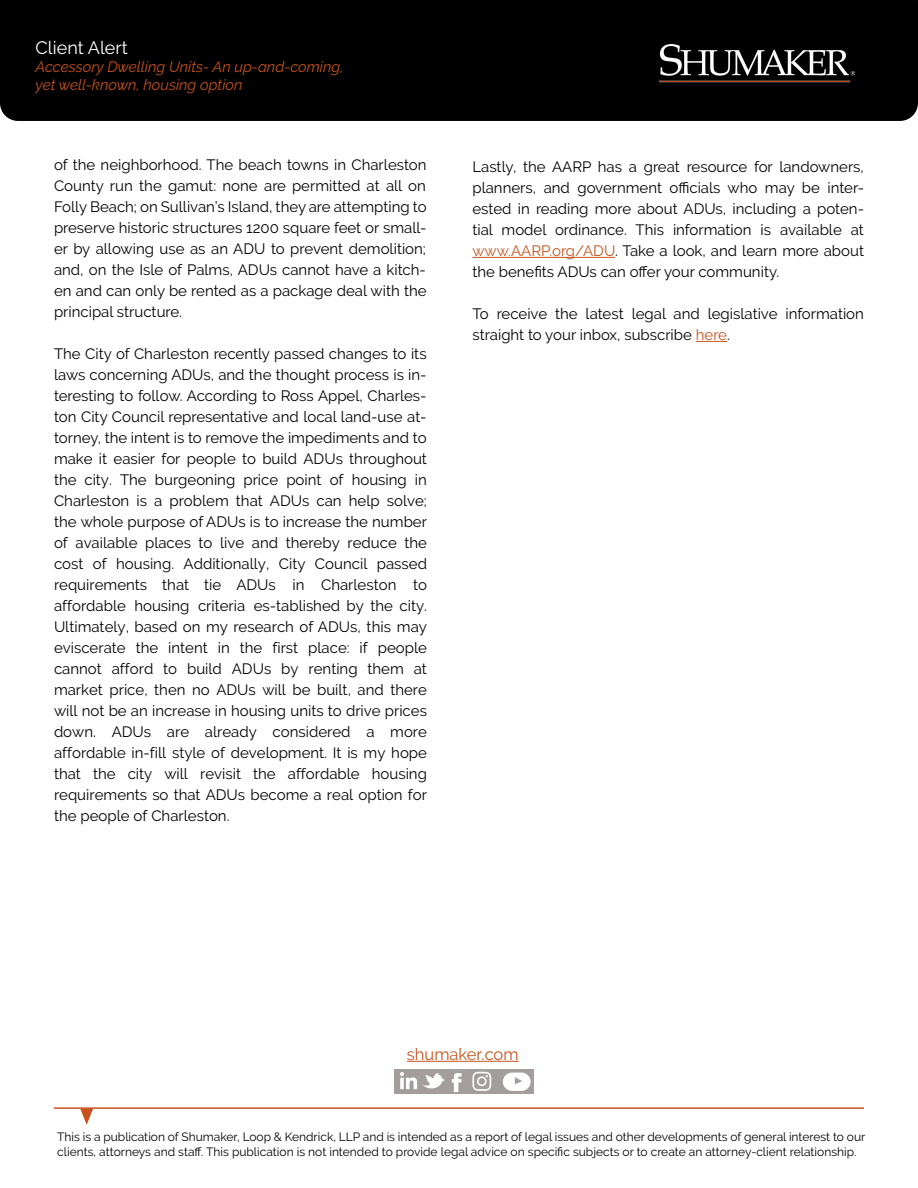
<style>
.page{position:relative;width:918px;height:1188px;background:#fff}
.page>*{position:absolute;margin:0;border:0;box-sizing:border-box;transform-origin:0 0}
.t1{font:18px "Raleway";color:#fff}
.t2{font:16.5px "Raleway";color:#c7521b}
.t3{font:15px/21px "Raleway";color:#000;text-align:justify}
.t4{font:italic 15px/18px "Raleway";color:#c7521b}
.t5{font:12px/15px "Raleway";color:#000}
.s1{font-style:inherit}
.s2{color:#c7521b}
</style>
<div class="page">
<div style="left:0;top:0;width:918px;height:121px;background:#000"></div>
<img style="left:659px;top:44px;width:196px;height:39px">
<hr style="left:472px;top:257px;width:143px;height:1px;background:#c7521b">
<hr style="left:696px;top:341px;width:31px;height:1px;background:#c7521b">
<hr style="left:54px;top:1107px;width:810px;height:2px;background:#c7521b">
<svg style="left:80px;top:1109px;width:13px;height:16px"></svg>
<hr style="left:407px;top:1061px;width:112px;height:1px;background:#c7521b">
<div style="left:394px;top:1069px;width:140px;height:25px;background:#a39d9d"></div>
<img style="left:400px;top:1072px;width:45px;height:18px">
<img style="left:451px;top:1073px;width:11px;height:20px">
<div style="left:503px;top:1073px;width:28px;height:18px;background:#fff;border-radius:9px"></div>
<svg style="left:515px;top:1077px;width:7px;height:7px"></svg>
<img style="left:472px;top:1071px;width:20px;height:20px">
<p class="t1" style="left:36px;top:37px;width:94px">Client Alert</p>
<p class="t4" style="left:36px;top:57px;width:310px">Accessory Dwelling Units- An up-and-coming, yet well-known, housing option</p>
<p class="t3" style="left:54px;top:154px;width:374px">of the neighborhood. The beach towns in Charleston County run the gamut: none are permitted at all on Folly Beach; on Sullivan’s Island, they are attempting to preserve historic structures 1200 square feet or small&shy;er by allowing use as an ADU to prevent demolition; and, on the Isle of Palms, ADUs cannot have a kitch&shy;en and can only be rented as a package deal with the principal structure.</p>
<p class="t3" style="left:54px;top:343px;width:375px">The City of Charleston recently passed changes to its laws concerning ADUs, and the thought process is in&shy;teresting to follow. According to Ross Appel, Charles&shy;ton City Council representative and local land-use at&shy;torney, the intent is to remove the impediments and to make it easier for people to build ADUs throughout the <span class="s1">c</span>ity. The burgeoning price point of housing in Charleston is a problem that ADUs can help solve; the whole purpose of ADUs is to increase the number of available places to live and thereby reduce the cost of housing. Additionally, City Council passed requirements that tie ADUs in Charleston to affordable housing criteria es-tablished by the city.<br>Ultimately, based on my research of ADUs, this may eviscerate the intent in the first place: if people cannot afford to build ADUs by renting them at market price, then no ADUs will be built, and there will not be an increase in housing units to drive prices down. ADUs are already considered a more affordable in-fill style of development. It is my hope that the <span class="s1">c</span>ity will revisit the affordable housing requirements so that ADUs become a real option for the people of Charleston.</p>
<p class="t3" style="left:472px;top:156px;width:393px">Lastly, the AARP has a great resource for landowners, planners, and government officials who may be inter&shy;ested in reading more about ADUs, including a poten&shy;tial model ordinance. This information is available at <span class="s2">www.AARP.org/ADU</span>. Take a look, and learn more about the benefits ADUs can offer your community.</p>
<p class="t3" style="left:472px;top:303px;width:393px">To receive the latest legal and legislative information straight to your inbox, subscribe <span class="s2">here</span>.</p>
<p class="t2" style="left:407px;top:1045px;width:113px">shumaker.com</p>
<p class="t5" style="left:57px;top:1129px;width:810px">This is a publication of Shumaker, Loop &amp; Kendrick, LLP and is intended as a report of legal issues and other developments of general interest to our clients, attorneys and staff. This publication is not intended to provide legal advice on specific subjects or to create an attorney-client relationship.</p>
</div>
